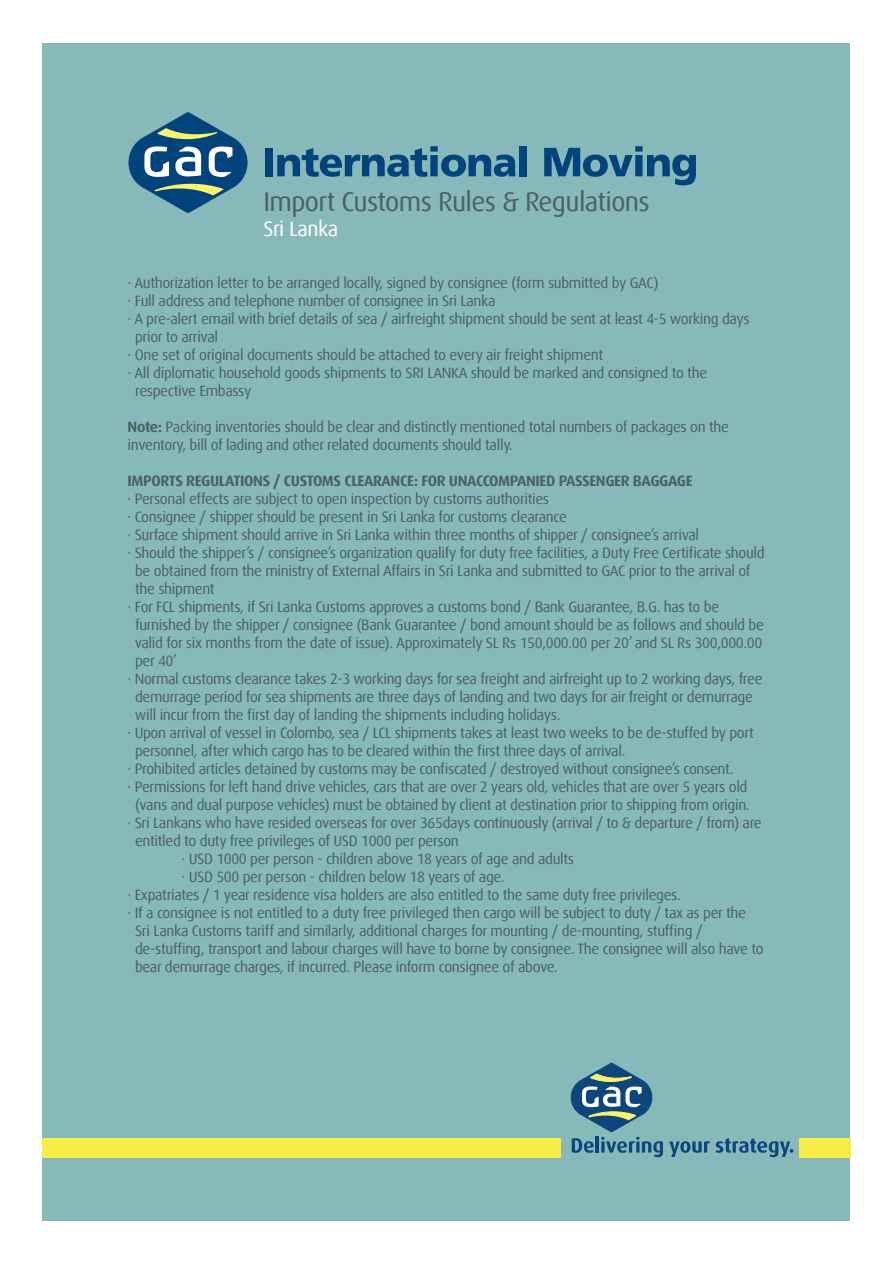
<style>
.page{position:relative;width:893px;height:1263px;background:#fff}
.page>*{position:absolute;margin:0;border:0;box-sizing:border-box;transform-origin:0 0}
.t1{font:27px "Dax Offc";letter-spacing:-.025em;color:#4c6161}
.t2{font:21px "Dax Offc";letter-spacing:-.025em;color:#fff}
.t3{font:15px/18px "Dax Offc";letter-spacing:-.025em;color:#4c6161}
.t4{font:700 15px "Dax Offc";letter-spacing:-.025em;color:#4c6161}
.s1{font-weight:700}
</style>
<div class="page">
<div style="left:43px;top:43px;width:807px;height:1177px;background:#88b9ba"></div>
<div style="left:43px;top:1137px;width:518px;height:20px;background:#f8ed44"></div>
<div style="left:799px;top:1137px;width:51px;height:20px;background:#f8ed44"></div>
<svg style="left:669px;top:1141px;width:41px;height:16px"></svg>
<svg style="left:716px;top:1138px;width:77px;height:19px"></svg>
<svg style="left:571px;top:1063px;width:92px;height:94px"></svg>
<svg style="left:128px;top:112px;width:120px;height:101px"></svg>
<div style="left:265px;top:148px;width:8px;height:28px;background:#00447b"></div>
<svg style="left:277px;top:146px;width:239px;height:31px"></svg>
<div style="left:520px;top:146px;width:7px;height:30px;background:#00447b"></div>
<svg style="left:544px;top:146px;width:152px;height:39px"></svg>
<h1 class="t1" style="left:263px;top:184px;width:388px">Import Customs Rules &amp; Regulations</h1>
<h2 class="t2" style="left:263px;top:215px;width:76px">Sri Lanka</h2>
<p class="t3" style="left:128px;top:274px;width:533px">· Authorization letter to be arranged locally, signed by consignee (form submitted by GAC)</p>
<p class="t3" style="left:128px;top:292px;width:370px">· Full address and telephone number of consignee in Sri Lanka</p>
<p class="t3" style="left:128px;top:310px;width:624px">· A pre-alert email with brief details of sea / airfreight shipment should be sent at least 4-5 working days</p>
<p class="t3" style="left:135px;top:328px;width:85px">prior to arrival</p>
<p class="t3" style="left:128px;top:346px;width:477px">· One set of original documents should be attached to every air freight shipment</p>
<p class="t3" style="left:128px;top:364px;width:581px">· All diplomatic household goods shipments to SRI LANKA should be marked and consigned to the</p>
<p class="t3" style="left:135px;top:382px;width:118px">respective Embassy</p>
<p class="t3" style="left:128px;top:418px;width:603px"><span class="s1">Note:</span> Packing inventories should be clear and distinctly mentioned total numbers of packages on the inventory, bill of lading and other related documents should tally.</p>
<p class="t4" style="left:128px;top:471px;width:567px">IMPORTS REGULATIONS / CUSTOMS CLEARANCE: FOR UNACCOMPANIED PASSENGER BAGGAGE</p>
<p class="t3" style="left:128px;top:490px;width:423px">· Personal effects are subject to open inspection by customs authorities</p>
<p class="t3" style="left:128px;top:508px;width:441px">· Consignee / shipper should be present in Sri Lanka for customs clearance</p>
<p class="t3" style="left:128px;top:526px;width:573px">· Surface shipment should arrive in Sri Lanka within three months of shipper / consignee’s arrival</p>
<p class="t3" style="left:128px;top:544px;width:639px">· Should the shipper’s / consignee’s organization qualify for duty free facilities, a Duty Free Certificate should</p>
<p class="t3" style="left:135px;top:562px;width:617px">be obtained from the ministry of External Affairs in Sri Lanka and submitted to GAC prior to the arrival of</p>
<p class="t3" style="left:135px;top:580px;width:81px">the shipment</p>
<p class="t3" style="left:128px;top:598px;width:593px">· For FCL shipments, if Sri Lanka Customs approves a customs bond / Bank Guarantee, B.G. has to be</p>
<p class="t3" style="left:135px;top:616px;width:630px">furnished by the shipper / consignee (Bank Guarantee / bond amount should be as follows and should be</p>
<p class="t3" style="left:135px;top:634px;width:629px">valid for six months from the date of issue). Approximately SL Rs 150,000.00 per 20’ and SL Rs 300,000.00</p>
<p class="t3" style="left:135px;top:652px;width:43px">per 40’</p>
<p class="t3" style="left:128px;top:670px;width:636px">· Normal customs clearance takes 2-3 working days for sea freight and airfreight up to 2 working days, free</p>
<p class="t3" style="left:135px;top:688px;width:619px">demurrage period for sea shipments are three days of landing and two days for air freight or demurrage</p>
<p class="t3" style="left:135px;top:706px;width:427px">will incur from the first day of landing the shipments including holidays.</p>
<p class="t3" style="left:128px;top:724px;width:628px">· Upon arrival of vessel in Colombo, sea / LCL shipments takes at least two weeks to be de-stuffed by port</p>
<p class="t3" style="left:135px;top:742px;width:492px">personnel, after which cargo has to be cleared within the first three days of arrival.</p>
<p class="t3" style="left:128px;top:760px;width:608px">· Prohibited articles detained by customs may be confiscated / destroyed without consignee’s consent.</p>
<p class="t3" style="left:128px;top:778px;width:621px">· Permissions for left hand drive vehicles, cars that are over 2 years old, vehicles that are over 5 years old</p>
<p class="t3" style="left:135px;top:796px;width:616px">(vans and dual purpose vehicles) must be obtained by client at destination prior to shipping from origin.</p>
<p class="t3" style="left:128px;top:814px;width:636px">· Sri Lankans who have resided overseas for over 365days continuously (arrival / to &amp; departure / from) are</p>
<p class="t3" style="left:135px;top:832px;width:325px">entitled to duty free privileges of USD 1000 per person</p>
<p class="t3" style="left:182px;top:850px;width:394px">· USD 1000 per person - children above 18 years of age and adults</p>
<p class="t3" style="left:182px;top:868px;width:325px">· USD 500 per person - children below 18 years of age.</p>
<p class="t3" style="left:128px;top:886px;width:555px">· Expatriates / 1 year residence visa holders are also entitled to the same duty free privileges.</p>
<p class="t3" style="left:128px;top:904px;width:620px">· If a consignee is not entitled to a duty free privileged then cargo will be subject to duty / tax as per the</p>
<p class="t3" style="left:135px;top:922px;width:569px">Sri Lanka Customs tariff and similarly, additional charges for mounting / de-mounting, stuffing /</p>
<p class="t3" style="left:135px;top:940px;width:630px">de-stuffing, transport and labour charges will have to borne by consignee. The consignee will also have to</p>
<p class="t3" style="left:135px;top:958px;width:424px">bear demurrage charges, if incurred. Please inform consignee of above.</p>
</div>
